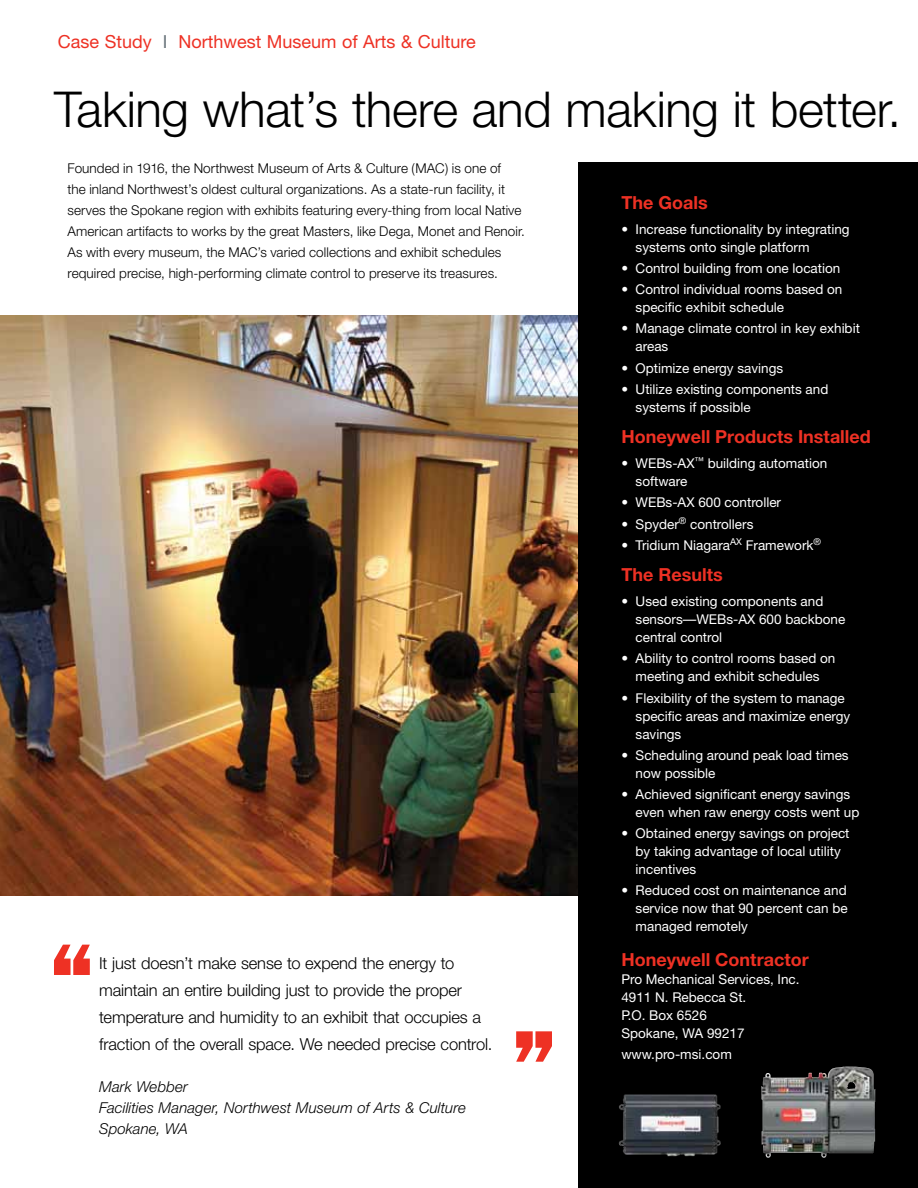
<style>
.page{position:relative;width:918px;height:1188px;background:#fff}
.page>*{position:absolute;margin:0;border:0;box-sizing:border-box;transform-origin:0 0}
.t1{font:300 49.5px "Helvetica Neue";letter-spacing:-.01em;color:#000}
.t2{font:700 18px "Helvetica Neue";color:#ee3124}
.t3{font:18px "Helvetica Neue";color:#ee3124}
.t4{font:300 16.5px/27px "Helvetica Neue";letter-spacing:-.01em;color:#000}
.t5{font:italic 300 15px/21px "Helvetica Neue";letter-spacing:.005em;color:#000}
.t6{font:13.5px/18px "Helvetica Neue";color:#fff}
.t7{font:300 13.5px/21px "Helvetica Neue";letter-spacing:.005em;color:#000}
.s1{color:#68737a}
</style>
<div class="page">
<img style="left:0;top:315px;width:579px;height:581px">
<div style="left:579px;top:162px;width:339px;height:1026px;background:#000"></div>
<svg style="left:54px;top:945px;width:36px;height:30px"></svg>
<svg style="left:516px;top:1031px;width:36px;height:31px"></svg>
<img style="left:618px;top:1094px;width:103px;height:63px">
<img style="left:761px;top:1066px;width:114px;height:92px">
<h2 class="t3" style="left:58px;top:31px;width:420px">Case Study <span class="s1">I</span> Northwest Museum of Arts &amp; Culture</h2>
<h1 class="t1" style="left:54px;top:79px;width:849px">Taking what’s there and making it better.</h1>
<p class="t7" style="left:68px;top:157px;width:459px">Founded in 1916, the Northwest Museum of Arts &amp; Culture (MAC) is one of<br>the inland Northwest’s oldest cultural organizations. As a state-run facility, it serves the Spokane region with exhibits featuring every-thing from local Native American artifacts to works by the great Masters, like Dega, Monet and Renoir.<br>As with every museum, the MAC’s varied collections and exhibit schedules required precise, high-performing climate control to preserve its treasures.</p>
<p class="t4" style="left:99px;top:949px;width:395px">It just doesn’t make sense to expend the energy to maintain an entire building just to provide the proper temperature and humidity to an exhibit that occupies a fraction of the overall space. We needed precise control.</p>
<p class="t5" style="left:99px;top:1076px;width:368px">Mark Webber<br>Facilities Manager, Northwest Museum of Arts &amp; Culture<br>Spokane, WA</p>
<h2 class="t2" style="left:621px;top:191px;width:88px">The Goals</h2>
<p class="t6" style="left:636px;top:220px;width:216px;text-indent:-14px">• Increase functionality by integrating systems onto single platform</p>
<p class="t6" style="left:621px;top:259px;width:221px">• Control building from one location</p>
<p class="t6" style="left:636px;top:280px;width:208px;text-indent:-14px">• Control individual rooms based on specific exhibit schedule</p>
<p class="t6" style="left:636px;top:319px;width:226px;text-indent:-14px">• Manage climate control in key exhibit areas</p>
<p class="t6" style="left:621px;top:359px;width:163px">• Optimize energy savings</p>
<p class="t6" style="left:636px;top:380px;width:194px;text-indent:-14px">• Utilize existing components and systems if possible</p>
<h2 class="t2" style="left:621px;top:426px;width:251px">Honeywell Products Installed</h2>
<p class="t6" style="left:636px;top:454px;width:193px;text-indent:-14px">• WEBs-AX<sup>™</sup> building automation software</p>
<p class="t6" style="left:621px;top:493px;width:161px">• WEBs-AX 600 controller</p>
<p class="t6" style="left:621px;top:515px;width:134px">• Spyder<sup>®</sup> controllers</p>
<p class="t6" style="left:621px;top:536px;width:201px">• Tridium Niagara<sup>AX</sup> Framework<sup>®</sup></p>
<h2 class="t2" style="left:621px;top:564px;width:103px">The Results</h2>
<p class="t6" style="left:636px;top:592px;width:211px;text-indent:-14px">• Used existing components and sensors—WEBs-AX 600 backbone central control</p>
<p class="t6" style="left:621px;top:649px;width:216px;text-align:center">• Ability to control rooms based on meeting and exhibit schedules</p>
<p class="t6" style="left:636px;top:689px;width:216px;text-indent:-14px">• Flexibility of the system to manage specific areas and maximize energy savings</p>
<p class="t6" style="left:636px;top:746px;width:215px;text-indent:-14px">• Scheduling around peak load times now possible</p>
<p class="t6" style="left:636px;top:785px;width:225px;text-indent:-14px">• Achieved significant energy savings even when raw energy costs went up</p>
<p class="t6" style="left:636px;top:824px;width:215px;text-indent:-14px">• Obtained energy savings on project by taking advantage of local utility incentives</p>
<p class="t6" style="left:636px;top:881px;width:214px;text-align:justify;text-indent:-14px">• Reduced cost on maintenance and service now that 90 percent can be managed remotely</p>
<h2 class="t2" style="left:621px;top:948px;width:189px">Honeywell Contractor</h2>
<p class="t6" style="left:621px;top:970px;width:180px">Pro Mechanical Services, Inc.<br>4911 N. Rebecca St.<br>P.O. Box 6526<br>Spokane, WA 99217</p>
<p class="t6" style="left:621px;top:1045px;width:112px">www.pro-msi.com</p>
</div>
